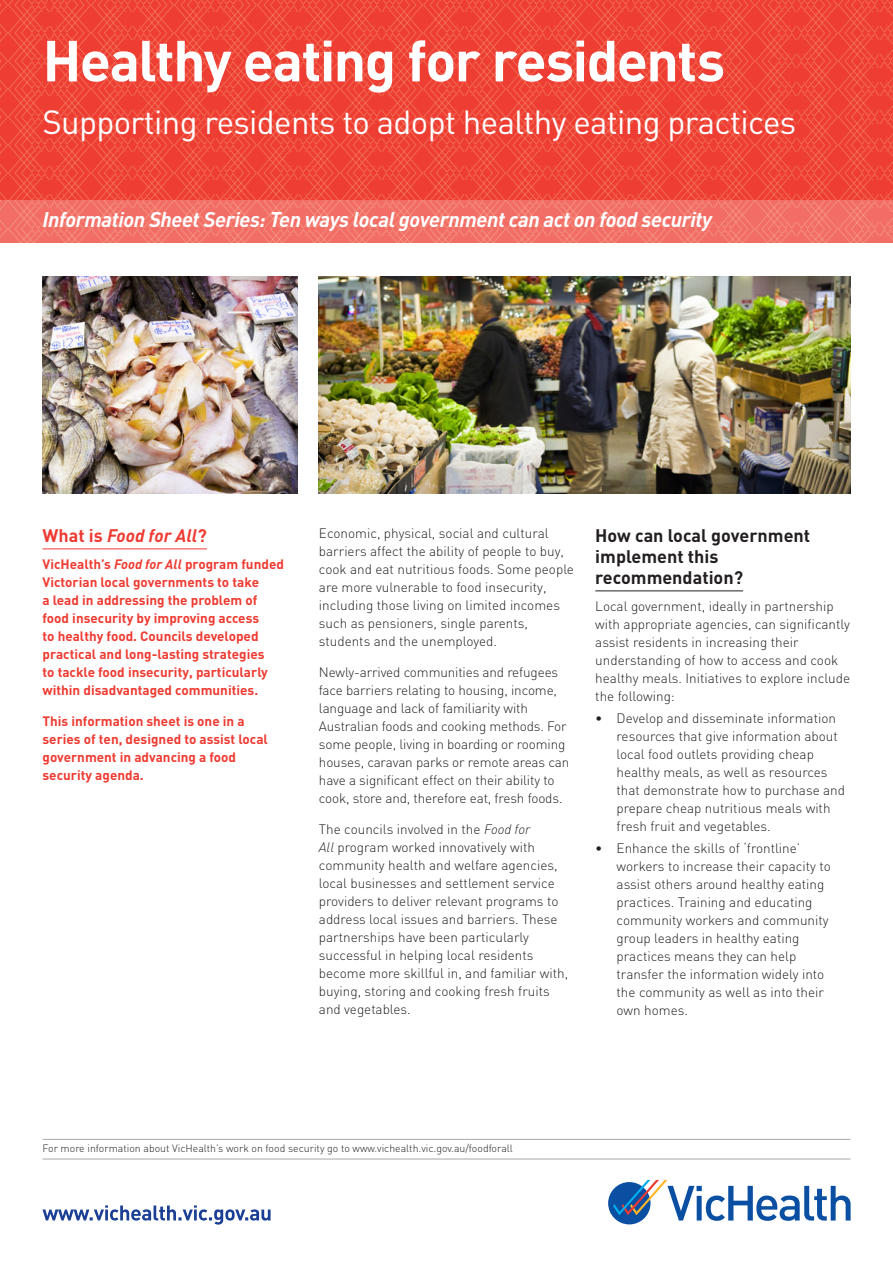
<style>
.page{position:relative;width:893px;height:1263px;background:#fff}
.page>*{position:absolute;margin:0;border:0;box-sizing:border-box;transform-origin:0 0}
.t1{font:700 57px "DIN";letter-spacing:-.03em;color:#fff}
.t2{font:33px "DIN";letter-spacing:-.02em;color:#fff}
.t3{font:italic 700 21px "DIN";letter-spacing:-.02em;color:#fff}
.t4{font:700 18px/21px "DIN";color:#231f20}
.t5{font:italic 700 18px "DIN";color:#ee3b32}
.t6{font:300 13.5px/18px "DIN";color:#231f20}
.t7{font:700 13.5px/18px "DIN";color:#ee3b32}
.t8{font:300 10.5px "DIN";color:#231f20}
.s1{font-style:normal}
.s2{font-style:italic}
</style>
<div class="page">
<svg style="left:0;top:0;width:893px;height:200px;background:#ee4639"></svg>
<svg style="left:0;top:200px;width:893px;height:42px;background:#f2736a"></svg>
<svg style="left:43px;top:1205px;width:228px;height:19px"></svg>
<div style="left:608px;top:1182px;width:42px;height:42px;background:#0a4fa2;border-radius:50%"></div>
<svg style="left:613px;top:1180px;width:238px;height:41px"></svg>
<hr style="left:595px;top:591px;width:148px;height:1px;background:#231f20">
<hr style="left:43px;top:1139px;width:807px;height:1px;background:#a8a9ad">
<hr style="left:43px;top:1159px;width:807px;height:1px;background:#a8a9ad">
<img style="left:43px;top:276px;width:255px;height:217px">
<hr style="left:43px;top:549px;width:164px;height:1px;background:#ee3b32">
<img style="left:319px;top:276px;width:531px;height:217px">
<h1 class="t1" style="left:43px;top:24px;width:684px">Healthy eating for residents</h1>
<h2 class="t2" style="left:43px;top:102px;width:755px">Supporting residents to adopt healthy eating practices</h2>
<h3 class="t3" style="left:43px;top:206px;width:671px">Information Sheet Series: Ten ways local government can act on food security</h3>
<h3 class="t5" style="left:43px;top:524px;width:166px"><span class="s1">What is</span> Food for All<span class="s1">?</span></h3>
<p class="t7" style="left:43px;top:554px;width:243px">VicHealth’s <span class="s2">Food for All</span> program funded Victorian local governments to take<br>a lead in addressing the problem of food insecurity by improving access<br>to healthy food. Councils developed practical and long-lasting strategies<br>to tackle food insecurity, particularly within disadvantaged communities.</p>
<p class="t7" style="left:43px;top:711px;width:227px">This information sheet is one in a series of ten, designed to assist local government in advancing a food security agenda.</p>
<p class="t6" style="left:319px;top:524px;width:257px">Economic, physical, social and cultural barriers affect the ability of people to buy, cook and eat nutritious foods. Some people are more vulnerable to food insecurity, including those living on limited incomes such as pensioners, single parents, students and the unemployed.</p>
<p class="t6" style="left:319px;top:663px;width:252px">Newly-arrived communities and refugees face barriers relating to housing, income, language and lack of familiarity with Australian foods and cooking methods. For some people, living in boarding or rooming houses, caravan parks or remote areas can have a significant effect on their ability to cook, store and, therefore eat, fresh foods.</p>
<p class="t6" style="left:319px;top:820px;width:251px">The councils involved in the <span class="s2">Food for<br>All</span> program worked innovatively with community health and welfare agencies, local businesses and settlement service providers to deliver relevant programs to address local issues and barriers. These partnerships have been particularly successful in helping local residents become more skillful in, and familiar with, buying, storing and cooking fresh fruits and vegetables.</p>
<h3 class="t4" style="left:595px;top:524px;width:216px">How can local government implement this recommendation?</h3>
<p class="t6" style="left:595px;top:597px;width:256px">Local government, ideally in partnership with appropriate agencies, can significantly assist residents in increasing their understanding of how to access and cook healthy meals. Initiatives to explore include the following:</p>
<p class="t6" style="left:617px;top:709px;width:230px;text-indent:-21px">• Develop and disseminate information resources that give information about local food outlets providing cheap healthy meals, as well as resources that demonstrate how to purchase and prepare cheap nutritious meals with fresh fruit and vegetables.</p>
<p class="t6" style="left:617px;top:839px;width:216px;text-indent:-21px">• Enhance the skills of ‘frontline’ workers to increase their capacity to assist others around healthy eating practices. Training and educating community workers and community group leaders in healthy eating practices means they can help transfer the information widely into the community as well as into their own homes.</p>
<p class="t8" style="left:43px;top:1142px;width:472px">For more information about VicHealth’s work on food security go to www.vichealth.vic.gov.au/foodforall</p>
</div>
